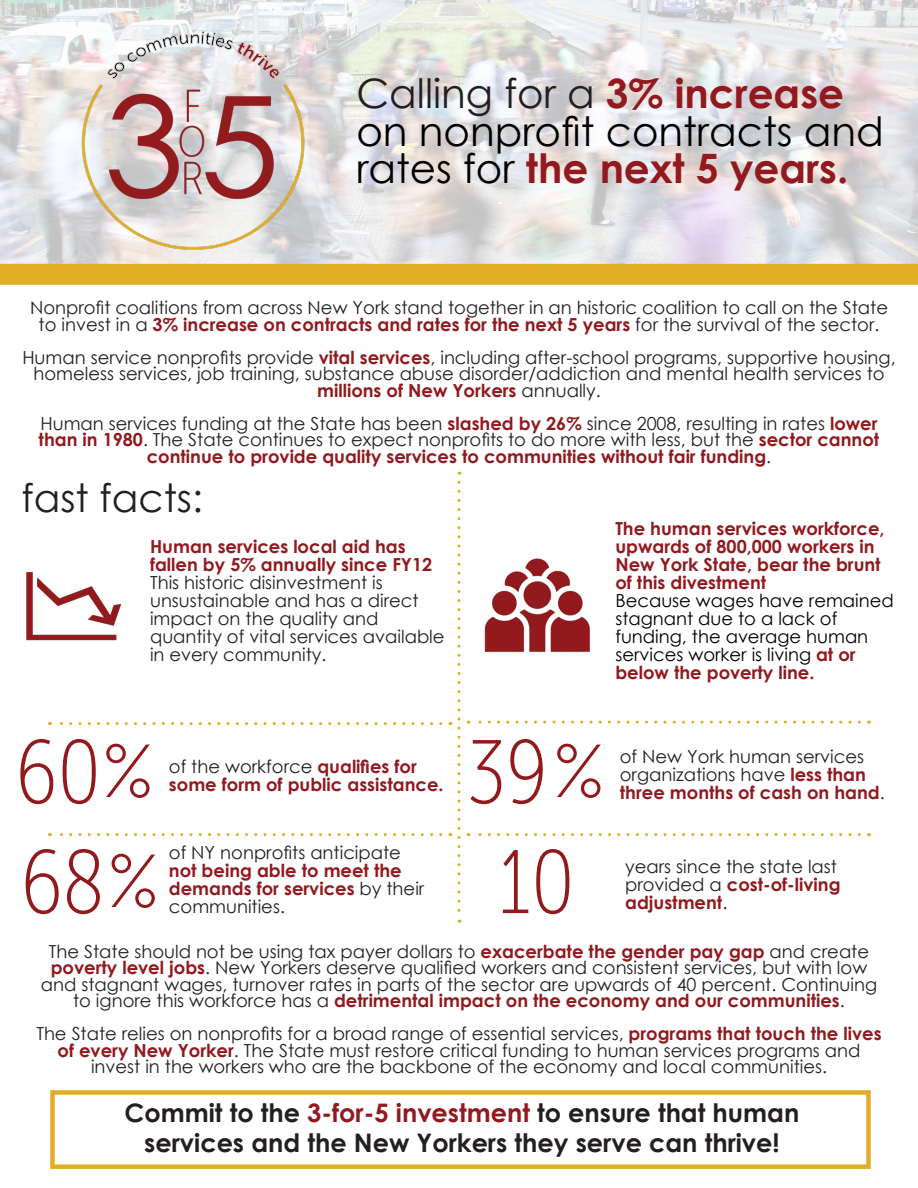
<style>
.page{position:relative;width:918px;height:1188px;background:#fff}
.page>*{position:absolute;margin:0;border:0;box-sizing:border-box;transform-origin:0 0}
.t1{font:90px "Museo Sans Cond 100";color:#92191c}
.t2{font:75px "Museo Sans 100";color:#92191c}
.t3{font:40.5px/37.5px "Century Gothic";color:#000}
.t4{font:39px "Century Gothic";color:#231f20}
.t5{font:700 25.5px "Century Gothic";color:#231f20}
.t6{font:18px/18px "Century Gothic";color:#231f20;text-align:center}
.t7{font:700 18px/18px "Century Gothic";color:#92191e}
.t8{font:18px "Century Gothic";color:#000}
.s1{color:#231f20}
.s2{font-weight:700;color:#92191e}
.s3{font-weight:700;color:#92191c}
.s4{font-weight:400;color:#000}
.s5{font-weight:400;color:#231f20}
.s6{color:#92191e}
</style>
<div class="page">
<img style="left:0;top:0;width:918px;height:264px">
<img style="left:48px;top:6px;width:291px;height:258px">
<div style="left:0;top:264px;width:918px;height:21px;background:#e0ae24"></div>
<img style="left:26px;top:572px;width:96px;height:69px">
<svg style="left:458px;top:482px;width:2px;height:441px"></svg>
<img style="left:484px;top:558px;width:106px;height:94px">
<svg style="left:50px;top:722px;width:391px;height:3px"></svg>
<svg style="left:468px;top:721px;width:391px;height:3px"></svg>
<svg style="left:50px;top:833px;width:391px;height:3px"></svg>
<svg style="left:468px;top:833px;width:391px;height:3px"></svg>
<div style="left:50px;top:1090px;width:821px;height:79px;border:4px solid #e0ae24"></div>
<p class="t3" style="left:356px;top:74px;width:529px"><span class="s1">Calling for a</span> <span class="s2">3% increase </span>on nonprofit contracts and rates for <span class="s2">the next 5 years.</span></p>
<p class="t6" style="left:30px;top:299px;width:860px;line-height:16.5px">Nonprofit coalitions from across New York stand together in an historic coalition to call on the State to invest in a <span class="s2">3% increase on contracts and rates for the next 5 years</span> for the survival of the sector.</p>
<p class="t6" style="left:22px;top:349px;width:875px;line-height:16.5px">Human service nonprofits provide <span class="s2">vital services</span>, including after-school programs, supportive housing, homeless services, job training, substance abuse disorder/addiction and mental health services to <span class="s3">millions of New Yorkers</span> annually.</p>
<p class="t6" style="left:39px;top:415px;width:842px;line-height:16.5px">Human services funding at the State has been <span class="s2">slashed by 26%</span> since 2008, resulting in rates <span class="s3">lower than in 1980</span>. The State continues to expect nonprofits to do more with less, but the <span class="s2">sector cannot continue to provide quality services to communities without fair funding</span>.</p>
<p class="t4" style="left:22px;top:471px;width:183px">fast facts:</p>
<p class="t6" style="left:150px;top:537px;width:296px;text-align:left"><span class="s2">Human services local aid has fallen by 5% annually since FY12<br></span>This historic disinvestment is unsustainable and has a direct impact on the quality and quantity of vital services available in every community.</p>
<p class="t7" style="left:615px;top:518px;width:280px">The human services workforce, upwards of 800,000 workers in<br>New York State, bear the brunt of this divestment<br><span class="s4">Because wages have remained stagnant due to a lack of</span></p>
<p class="t8" style="left:615px;top:624px;width:254px">funding, the average human</p>
<p class="t8" style="left:615px;top:642px;width:242px">services worker is living <span class="s2">at or</span></p>
<p class="t7" style="left:615px;top:662px;width:201px">below the poverty line.</p>
<p class="t1" style="left:16px;top:724px;width:87px">60</p>
<p class="t2" style="left:102px;top:732px;width:54px">%</p>
<p class="t7" style="left:169px;top:756px;width:276px"><span class="s5">of the workforce</span> qualifies for some form of public assistance.</p>
<p class="t1" style="left:466px;top:724px;width:83px">39</p>
<p class="t2" style="left:552px;top:732px;width:54px">%</p>
<p class="t6" style="left:620px;top:747px;width:266px;text-align:left">of New York human services organizations have <span class="s2">less than three months of cash on hand</span>.</p>
<p class="t1" style="left:21px;top:834px;width:85px">68</p>
<p class="t2" style="left:107px;top:842px;width:54px">%</p>
<p class="t6" style="left:169px;top:843px;width:257px;text-align:left">of NY nonprofits anticipate <span class="s2">not being able to meet the demands for services</span> by their communities.</p>
<p class="t1" style="left:499px;top:834px;width:77px">10</p>
<p class="t6" style="left:625px;top:857px;width:217px;text-align:left">years since the state last provided a <span class="s2">cost-of-living adjustment</span>.</p>
<p class="t6" style="left:41px;top:943px;width:838px;line-height:16.5px">The State should not be using tax payer dollars to <span class="s2">exacerbate the gender pay gap</span> and create <span class="s2">poverty level jobs</span>. New Yorkers deserve qualified workers and consistent services, but with low and stagnant wages, turnover rates in parts of the sector are upwards of 40 percent. Continuing to ignore this workforce has a <span class="s3">detrimental impact on the economy and our communities</span>.</p>
<p class="t6" style="left:36px;top:1025px;width:847px;line-height:16.5px">The State relies on nonprofits for a broad range of essential services, <span class="s2">programs that touch the lives of every New Yorker</span>. The State must restore critical funding to human services programs and</p>
<p class="t6" style="left:91px;top:1057px;width:738px">invest in the workers who are the backbone of the economy and local communities.</p>
<p class="t5" style="left:125px;top:1093px;width:676px">Commit to the <span class="s6">3-for-5 investment</span> to ensure that human</p>
<p class="t5" style="left:144px;top:1123px;width:637px">services and the New Yorkers they serve can thrive!</p>
</div>
